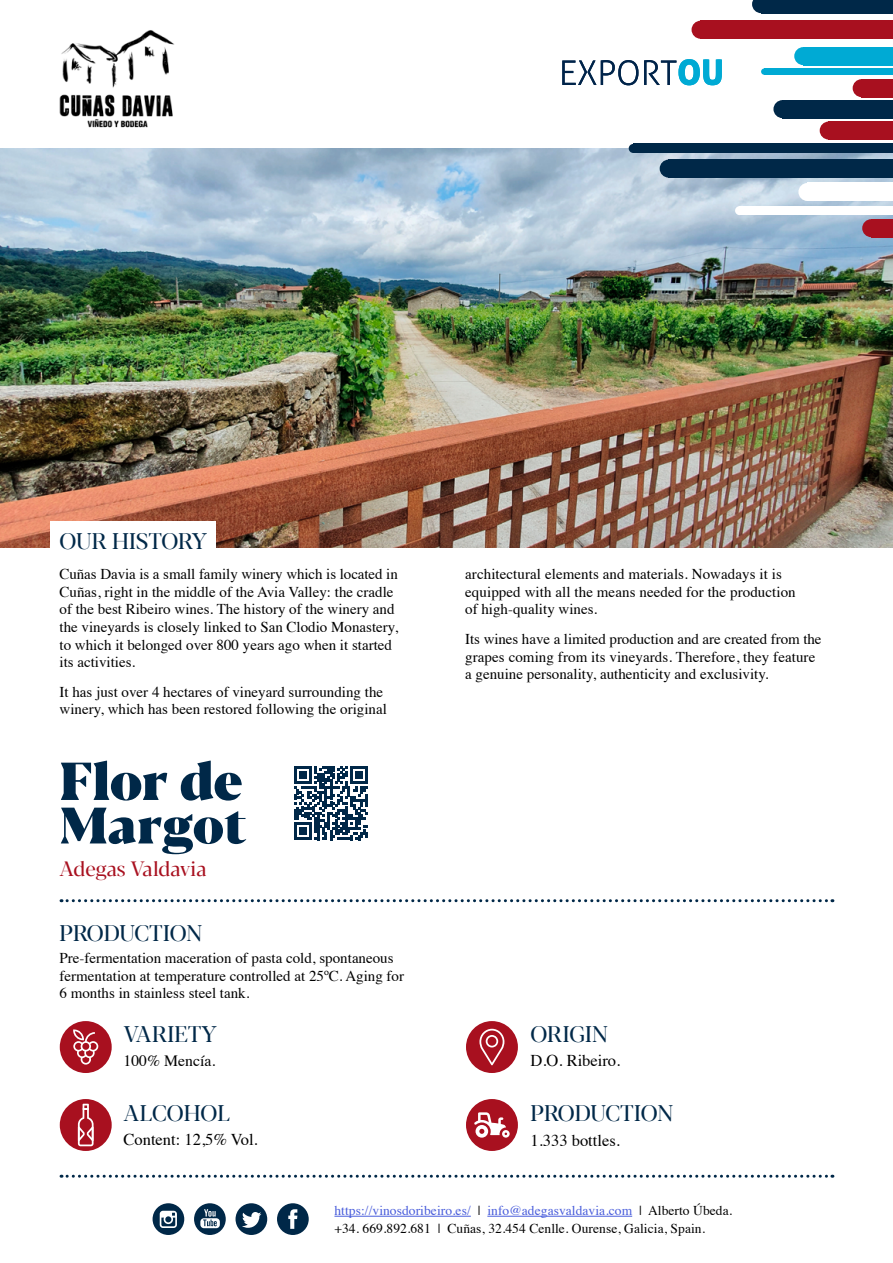
<style>
.page{position:relative;width:893px;height:1263px;background:#fff}
.page>*{position:absolute;margin:0;border:0;box-sizing:border-box;transform-origin:0 0}
.t1{font:800 53.1px "Blacker Pro Display Trial";letter-spacing:-.015em;color:#002848}
.t2{font:800 51px "Blacker Pro Display Trial";color:#002848}
.t3{font:22.5px "Blacker Pro Display Trial";letter-spacing:-.005em;color:#002848}
.t4{font:20.7px "Blacker Pro Display Trial";letter-spacing:-.01em;color:#a8101f}
.t5{font:16.5px "Times";color:#000}
.t6{font:15.75px "Times";color:#000}
.t7{font:15px/17.5px "Times";color:#000}
.t8{font:13.5px/18px "Times";letter-spacing:.005em;color:#000}
.s1{color:#485cdb}
</style>
<div class="page">
<img style="left:0;top:148px;width:893px;height:399px">
<img style="left:59px;top:30px;width:116px;height:98px">
<svg style="left:61px;top:1175px;width:772px;height:3px"></svg>
<hr style="left:334px;top:1216px;width:137px;height:1px;background:#485cdb">
<hr style="left:487px;top:1216px;width:145px;height:1px;background:#485cdb">
<svg style="left:277px;top:1203px;width:32px;height:32px"></svg>
<svg style="left:236px;top:1203px;width:31px;height:32px"></svg>
<svg style="left:194px;top:1203px;width:32px;height:32px"></svg>
<svg style="left:153px;top:1203px;width:31px;height:32px"></svg>
<div style="left:50px;top:521px;width:165px;height:31px;background:#fff"></div>
<svg style="left:562px;top:60px;width:76px;height:25px"></svg>
<svg style="left:644px;top:59px;width:78px;height:26px"></svg>
<div style="left:794px;top:47px;width:18px;height:18px;background:#00aad4;border-radius:50%"></div>
<div style="left:803px;top:47px;width:90px;height:18px;background:#00aad4"></div>
<div style="left:820px;top:122px;width:18px;height:18px;background:#a8101f;border-radius:50%"></div>
<div style="left:829px;top:122px;width:64px;height:18px;background:#a8101f"></div>
<div style="left:862px;top:219px;width:18px;height:18px;background:#a8101f;border-radius:50%"></div>
<div style="left:871px;top:219px;width:22px;height:18px;background:#a8101f"></div>
<div style="left:853px;top:79px;width:18px;height:18px;background:#a8101f;border-radius:50%"></div>
<div style="left:862px;top:79px;width:31px;height:18px;background:#a8101f"></div>
<div style="left:798px;top:183px;width:18px;height:18px;background:#fff;border-radius:50%"></div>
<div style="left:807px;top:183px;width:86px;height:18px;background:#fff"></div>
<div style="left:691px;top:21px;width:18px;height:18px;background:#a8101f;border-radius:50%"></div>
<div style="left:700px;top:21px;width:193px;height:18px;background:#a8101f"></div>
<div style="left:660px;top:160px;width:18px;height:18px;background:#002848;border-radius:50%"></div>
<div style="left:669px;top:160px;width:224px;height:18px;background:#002848"></div>
<div style="left:629px;top:144px;width:9px;height:9px;background:#002848;border-radius:50%"></div>
<div style="left:633px;top:144px;width:260px;height:9px;background:#002848"></div>
<div style="left:761px;top:68px;width:6px;height:7px;background:#00aad4;border-radius:50%"></div>
<div style="left:764px;top:68px;width:129px;height:7px;background:#00aad4"></div>
<div style="left:735px;top:206px;width:9px;height:9px;background:#fff;border-radius:50%"></div>
<div style="left:740px;top:206px;width:153px;height:9px;background:#fff"></div>
<div style="left:773px;top:100px;width:18px;height:18px;background:#002848;border-radius:50%"></div>
<div style="left:782px;top:100px;width:111px;height:18px;background:#002848"></div>
<svg style="left:752px;top:0;width:9px;height:13px"></svg>
<div style="left:761px;top:0;width:132px;height:13px;background:#002848"></div>
<svg style="left:61px;top:899px;width:772px;height:3px"></svg>
<div style="left:466px;top:1021px;width:52px;height:52px;background:#a8101f;border-radius:50%"></div>
<svg style="left:479px;top:1029px;width:25px;height:36px"></svg>
<div style="left:60px;top:1021px;width:52px;height:52px;background:#a8101f;border-radius:50%"></div>
<svg style="left:73px;top:1029px;width:25px;height:35px"></svg>
<svg style="left:294px;top:766px;width:74px;height:74px"></svg>
<div style="left:466px;top:1099px;width:52px;height:52px;background:#a8101f;border-radius:50%"></div>
<svg style="left:474px;top:1112px;width:36px;height:25px"></svg>
<div style="left:60px;top:1099px;width:52px;height:52px;background:#a8101f;border-radius:50%"></div>
<svg style="left:78px;top:1104px;width:16px;height:42px"></svg>
<h3 class="t3" style="left:60px;top:526px;width:149px">OUR HISTORY</h3>
<p class="t7" style="left:60px;top:564px;width:340px">Cuñas Davia is a small family winery which is located in Cuñas, right in the middle of the Avia Valley: the cradle of the best Ribeiro wines. The history of the winery and the vineyards is closely linked to San Clodio Monastery, to which it belonged over 800 years ago when it started its activities.</p>
<p class="t7" style="left:60px;top:681px;width:329px">It has just over 4 hectares of vineyard surrounding the winery, which has been restored following the original</p>
<h1 class="t1" style="left:60px;top:740px;width:185px">Flor de</h1>
<h2 class="t2" style="left:60px;top:786px;width:188px">Margot</h2>
<h3 class="t4" style="left:60px;top:855px;width:149px">Adegas Valdavia</h3>
<h3 class="t3" style="left:60px;top:918px;width:144px">PRODUCTION</h3>
<p class="t7" style="left:465px;top:564px;width:332px">architectural elements and materials. Nowadays it is equipped with all the means needed for the production of high-quality wines.</p>
<p class="t7" style="left:465px;top:629px;width:358px">Its wines have a limited production and are created from the grapes coming from its vineyards. Therefore, they feature a genuine personality, authenticity and exclusivity.</p>
<p class="t7" style="left:60px;top:948px;width:346px">Pre-fermentation maceration of pasta cold, spontaneous fermentation at temperature controlled at 25ºC. Aging for<br>6 months in stainless steel tank.</p>
<h3 class="t3" style="left:124px;top:1019px;width:95px">VARIETY</h3>
<h3 class="t3" style="left:530px;top:1019px;width:79px">ORIGIN</h3>
<p class="t6" style="left:124px;top:1045px;width:93px">100% Mencía.</p>
<p class="t5" style="left:530px;top:1045px;width:91px">D.O. Ribeiro.</p>
<h3 class="t3" style="left:124px;top:1098px;width:108px">ALCOHOL</h3>
<h3 class="t3" style="left:530px;top:1098px;width:144px">PRODUCTION</h3>
<p class="t5" style="left:124px;top:1124px;width:136px">Content: 12,5% Vol.</p>
<p class="t5" style="left:530px;top:1125px;width:91px">1.333 bottles.</p>
<p class="t8" style="left:334px;top:1200px;width:399px"><span class="s1">https://vinosdoribeiro.es/</span> | <span class="s1">info@adegasvaldavia.com</span> | Alberto Úbeda. +34. 669.892.681 | Cuñas, 32.454 Cenlle. Ourense, Galicia, Spain.</p>
</div>
